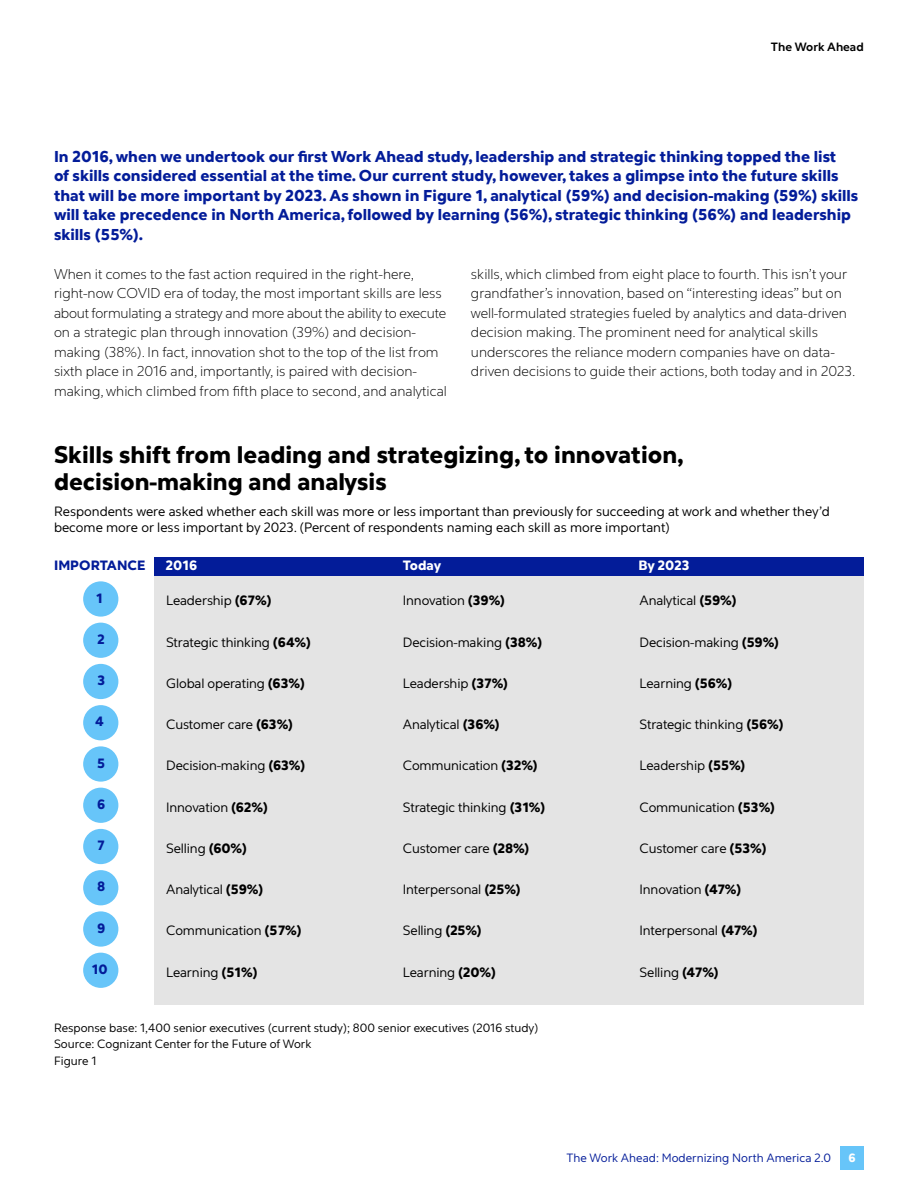
<style>
.page{position:relative;width:918px;height:1188px;background:#fff}
.page>*{position:absolute;margin:0;border:0;box-sizing:border-box;transform-origin:0 0}
.t1{font:800 24px/27px "Cognizant Sans";color:#000}
.t2{font:800 15.75px/19.5px "Cognizant Sans";color:#031c99}
.t3{font:300 14.25px/19.5px "Cognizant Sans";color:#000}
.t4{font:13.5px/16.5px "Cognizant Sans";letter-spacing:-.01em;color:#000}
.t5{font:800 13.5px "Cognizant Sans";color:#031c99}
.t6{font:800 13.5px "Cognizant Sans";color:#fff}
.t7{font:12px/16.5px "Cognizant Sans";color:#000}
.t8{font:12px "Cognizant Sans";color:#031c99}
.t9{font:700 12px "Cognizant Sans";color:#000}
.t10{font:800 12px "Cognizant Sans";color:#fff}
.s1{font-weight:800}
</style>
<div class="page">
<div style="left:154px;top:573px;width:710px;height:432px;background:#e4e4e4"></div>
<div style="left:154px;top:557px;width:710px;height:18px;background:#031c99"></div>
<div style="left:83px;top:581px;width:35px;height:36px;background:#67c5f9;border-radius:50%"></div>
<div style="left:83px;top:623px;width:35px;height:35px;background:#67c5f9;border-radius:50%"></div>
<div style="left:83px;top:664px;width:35px;height:35px;background:#67c5f9;border-radius:50%"></div>
<div style="left:83px;top:705px;width:35px;height:35px;background:#67c5f9;border-radius:50%"></div>
<div style="left:83px;top:746px;width:35px;height:36px;background:#67c5f9;border-radius:50%"></div>
<div style="left:83px;top:788px;width:35px;height:35px;background:#67c5f9;border-radius:50%"></div>
<div style="left:83px;top:829px;width:35px;height:35px;background:#67c5f9;border-radius:50%"></div>
<div style="left:83px;top:870px;width:35px;height:35px;background:#67c5f9;border-radius:50%"></div>
<div style="left:83px;top:911px;width:35px;height:36px;background:#67c5f9;border-radius:50%"></div>
<div style="left:83px;top:953px;width:35px;height:35px;background:#67c5f9;border-radius:50%"></div>
<div style="left:840px;top:1146px;width:24px;height:24px;background:#67c5f9"></div>
<p class="t9" style="left:771px;top:39px;width:94px">The Work Ahead</p>
<p class="t2" style="left:54px;top:146px;width:806px">In 2016, when we undertook our first Work Ahead study, leadership and strategic thinking topped the list<br>of skills considered essential at the time. Our current study, however, takes a glimpse into the future skills that will be more important by 2023. As shown in Figure 1, analytical (59%) and decision-making (59%) skills will take precedence in North America, followed by learning (56%), strategic thinking (56%) and leadership skills (55%).</p>
<p class="t3" style="left:54px;top:264px;width:395px">When it comes to the fast action required in the right-here, right-now COVID era of today, the most important skills are less about formulating a strategy and more about the ability to execute on a strategic plan through innovation (39%) and decision&shy;making (38%). In fact, innovation shot to the top of the list from sixth place in 2016 and, importantly, is paired with decision&shy;making, which climbed from fifth place to second, and analytical</p>
<p class="t3" style="left:471px;top:264px;width:386px">skills, which climbed from eight place to fourth. This isn’t your grandfather’s innovation, based on “interesting ideas” but on well-formulated strategies fueled by analytics and data-driven decision making. The prominent need for analytical skills underscores the reliance modern companies have on data&shy;driven decisions to guide their actions, both today and in 2023.</p>
<h1 class="t1" style="left:54px;top:442px;width:631px">Skills shift from leading and strategizing, to innovation, decision-making and analysis</h1>
<p class="t4" style="left:54px;top:503px;width:777px">Respondents were asked whether each skill was more or less important than previously for succeeding at work and whether they’d become more or less important by 2023. (Percent of respondents naming each skill as more important)</p>
<p class="t5" style="left:54px;top:557px;width:93px">IMPORTANCE</p>
<p class="t6" style="left:166px;top:556px;width:33px">2016</p>
<p class="t6" style="left:403px;top:556px;width:40px">Today</p>
<p class="t6" style="left:638px;top:556px;width:53px">By 2023</p>
<p class="t5" style="left:96px;top:589px;width:8px">1</p>
<p class="t5" style="left:98px;top:630px;width:9px">2</p>
<p class="t5" style="left:97px;top:671px;width:9px">3</p>
<p class="t5" style="left:95px;top:713px;width:10px">4</p>
<p class="t5" style="left:97px;top:754px;width:9px">5</p>
<p class="t5" style="left:97px;top:795px;width:10px">6</p>
<p class="t5" style="left:98px;top:836px;width:9px">7</p>
<p class="t5" style="left:97px;top:878px;width:10px">8</p>
<p class="t5" style="left:97px;top:919px;width:10px">9</p>
<p class="t5" style="left:92px;top:960px;width:17px">10</p>
<p class="t4" style="left:166px;top:593px;width:107px">Leadership <span class="s1">(67%)</span></p>
<p class="t4" style="left:166px;top:634px;width:146px">Strategic thinking <span class="s1">(64%)</span></p>
<p class="t4" style="left:166px;top:675px;width:140px">Global operating <span class="s1">(63%)</span></p>
<p class="t4" style="left:166px;top:716px;width:128px">Customer care <span class="s1">(63%)</span></p>
<p class="t4" style="left:166px;top:758px;width:141px">Decision-making <span class="s1">(63%)</span></p>
<p class="t4" style="left:166px;top:799px;width:103px">Innovation <span class="s1">(62%)</span></p>
<p class="t4" style="left:166px;top:840px;width:82px">Selling <span class="s1">(60%)</span></p>
<p class="t4" style="left:166px;top:881px;width:99px">Analytical <span class="s1">(59%)</span></p>
<p class="t4" style="left:166px;top:923px;width:137px">Communication <span class="s1">(57%)</span></p>
<p class="t4" style="left:166px;top:964px;width:93px">Learning <span class="s1">(51%)</span></p>
<p class="t4" style="left:403px;top:593px;width:104px">Innovation <span class="s1">(39%)</span></p>
<p class="t4" style="left:403px;top:634px;width:141px">Decision-making <span class="s1">(38%)</span></p>
<p class="t4" style="left:403px;top:675px;width:107px">Leadership <span class="s1">(37%)</span></p>
<p class="t4" style="left:403px;top:716px;width:98px">Analytical <span class="s1">(36%)</span></p>
<p class="t4" style="left:403px;top:758px;width:136px">Communication <span class="s1">(32%)</span></p>
<p class="t4" style="left:403px;top:799px;width:144px">Strategic thinking <span class="s1">(31%)</span></p>
<p class="t4" style="left:403px;top:840px;width:128px">Customer care <span class="s1">(28%)</span></p>
<p class="t4" style="left:403px;top:881px;width:119px">Interpersonal <span class="s1">(25%)</span></p>
<p class="t4" style="left:403px;top:923px;width:80px">Selling <span class="s1">(25%)</span></p>
<p class="t4" style="left:403px;top:964px;width:94px">Learning <span class="s1">(20%)</span></p>
<p class="t4" style="left:640px;top:593px;width:99px">Analytical <span class="s1">(59%)</span></p>
<p class="t4" style="left:640px;top:634px;width:141px">Decision-making <span class="s1">(59%)</span></p>
<p class="t4" style="left:640px;top:675px;width:94px">Learning <span class="s1">(56%)</span></p>
<p class="t4" style="left:640px;top:716px;width:146px">Strategic thinking <span class="s1">(56%)</span></p>
<p class="t4" style="left:640px;top:758px;width:107px">Leadership <span class="s1">(55%)</span></p>
<p class="t4" style="left:640px;top:799px;width:137px">Communication <span class="s1">(53%)</span></p>
<p class="t4" style="left:640px;top:840px;width:129px">Customer care <span class="s1">(53%)</span></p>
<p class="t4" style="left:640px;top:881px;width:103px">Innovation <span class="s1">(47%)</span></p>
<p class="t4" style="left:640px;top:923px;width:120px">Interpersonal <span class="s1">(47%)</span></p>
<p class="t4" style="left:640px;top:964px;width:81px">Selling <span class="s1">(47%)</span></p>
<p class="t7" style="left:54px;top:1020px;width:486px">Response base: 1,400 senior executives (current study); 800 senior executives (2016 study)<br>Source: Cognizant Center for the Future of Work<br>Figure 1</p>
<p class="t8" style="left:566px;top:1151px;width:266px">The Work Ahead: Modernizing North America 2.0</p>
<p class="t10" style="left:848px;top:1149px;width:9px">6</p>
</div>
